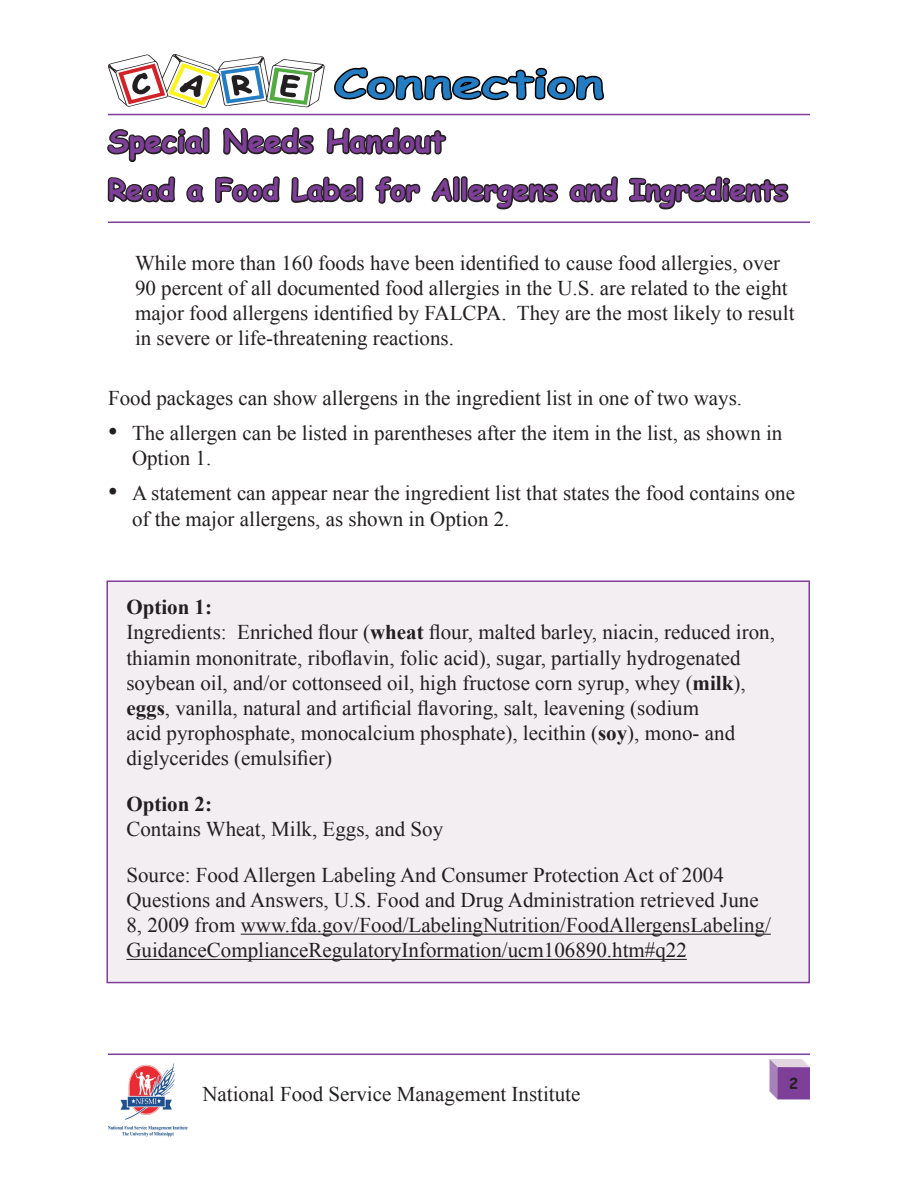
<style>
.page{position:relative;width:918px;height:1188px;background:#fff}
.page>*{position:absolute;margin:0;border:0;box-sizing:border-box;transform-origin:0 0}
.Pretitle_Line{font:700 30px "Comic Sans MS";color:#7e3f98}
.Pretitle_Line-2{font:700 28.5px "Comic Sans MS";color:#7e3f98}
.Numbered{font:21px/25.2px "Times New Roman";color:#231f20}
.Bulleted{font:21px/25.2px "Times New Roman";color:#231f20}
.t1{font:700 21px "Times New Roman";color:#231f20}
.t2{font:700 15px "Comic Sans MS";color:#231f20}
.s1{font-size:27px}
.s2{font-weight:700}
</style>
<div class="page">
<hr style="left:108px;top:222px;width:702px;height:1px;background:#7e3f98">
<hr style="left:108px;top:114px;width:702px;height:1px;background:#7e3f98">
<hr style="left:108px;top:1054px;width:702px;height:1px;background:#7e3f98">
<svg style="left:626px;top:113px;width:164px;height:109px"></svg>
<div style="left:778px;top:1067px;width:32px;height:33px;background:#c3a6cf"></div>
<svg style="left:107px;top:54px;width:513px;height:168px"></svg>
<img style="left:108px;top:1063px;width:80px;height:74px">
<svg style="left:770px;top:1059px;width:40px;height:40px;background:#9a69ac"></svg>
<div style="left:106px;top:580px;width:704px;height:403px;background:#f3eef2;border:2px solid #7e3f98"></div>
<hr style="left:241px;top:934px;width:530px;height:1px;background:#231f20">
<hr style="left:126px;top:959px;width:561px;height:1px;background:#231f20">
<p class="Pretitle_Line" style="left:108px;top:119px;width:339px">Special Needs Handout</p>
<p class="Pretitle_Line-2" style="left:108px;top:169px;width:681px">Read a Food Label for Allergens and Ingredients</p>
<p class="Numbered" style="left:135px;top:250px;width:661px">While more than 160 foods have been identified to cause food allergies, over 90 percent of all documented food allergies in the U.S. are related to the eight major food allergens identified by FALCPA. They are the most likely to result in severe or life-threatening reactions.</p>
<p class="Numbered" style="left:108px;top:385px;width:636px">Food packages can show allergens in the ingredient list in one of two ways.</p>
<p class="Bulleted" style="left:132px;top:420px;width:652px;text-indent:-24px"><span class="s1">•</span> The allergen can be listed in parentheses after the item in the list, as shown in<br>Option 1.</p>
<p class="Bulleted" style="left:132px;top:480px;width:665px;text-indent:-24px"><span class="s1">•</span> A statement can appear near the ingredient list that states the food contains one of the major allergens, as shown in Option 2.</p>
<p class="t1" style="left:126px;top:593px;width:87px">Option 1:</p>
<p class="Numbered" style="left:126px;top:619px;width:650px">Ingredients: Enriched flour (<span class="s2">wheat</span> flour, malted barley, niacin, reduced iron, thiamin mononitrate, riboflavin, folic acid), sugar, partially hydrogenated soybean oil, and/or cottonseed oil, high fructose corn syrup, whey (<span class="s2">milk</span>), <span class="s2">eggs</span>, vanilla, natural and artificial flavoring, salt, leavening (sodium<br>acid pyrophosphate, monocalcium phosphate), lecithin (<span class="s2">soy</span>), mono- and diglycerides (emulsifier)</p>
<p class="t1" style="left:126px;top:789px;width:87px">Option 2:</p>
<p class="Numbered" style="left:126px;top:816px;width:318px">Contains Wheat, Milk, Eggs, and Soy</p>
<p class="Numbered" style="left:126px;top:862px;width:646px">Source: Food Allergen Labeling And Consumer Protection Act of 2004<br>Questions and Answers, U.S. Food and Drug Administration retrieved June 8, 2009 from www.fda.gov/Food/LabelingNutrition/FoodAllergensLabeling/ GuidanceComplianceRegulatoryInformation/ucm106890.htm#q22</p>
<p class="Numbered" style="left:202px;top:1081px;width:379px">National Food Service Management Institute</p>
<p class="t2" style="left:789px;top:1073px;width:11px">2</p>
</div>
